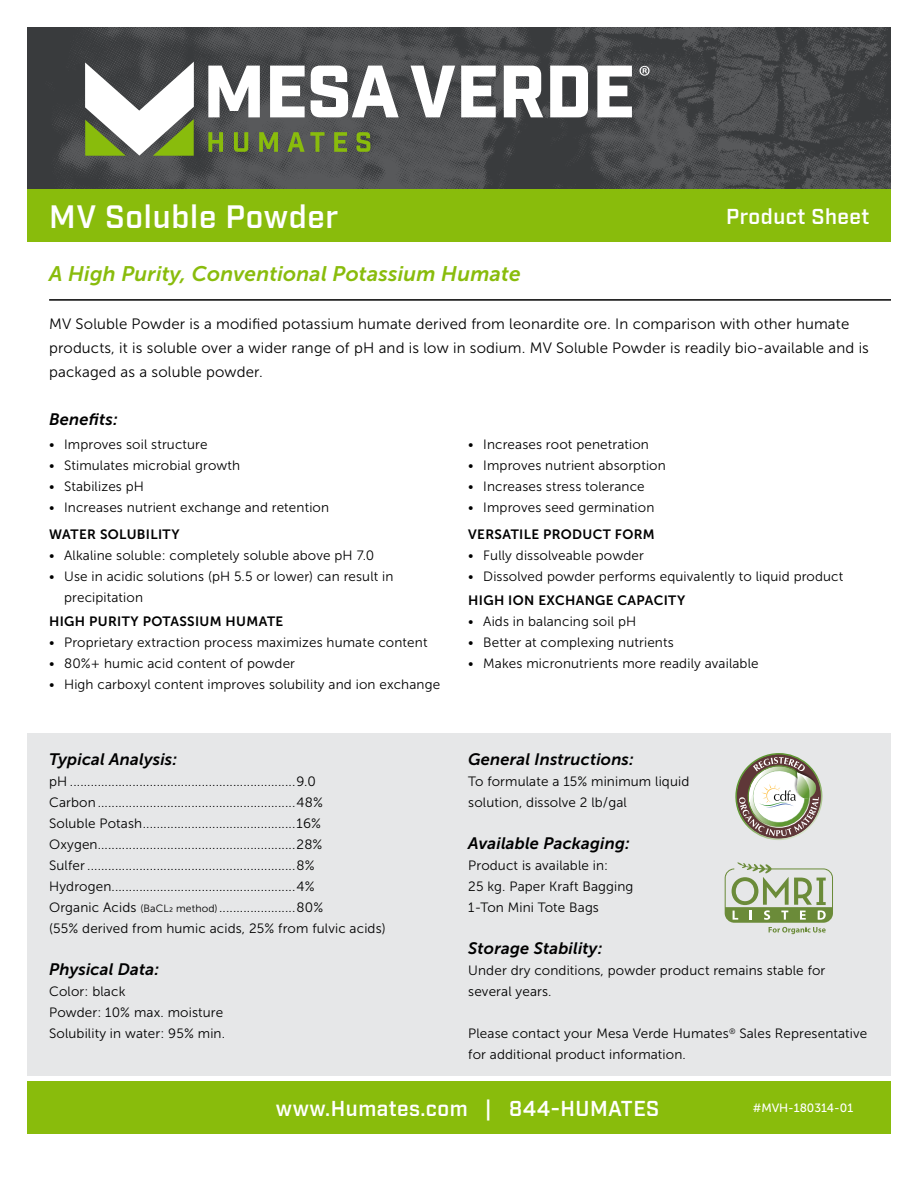
<style>
.page{position:relative;width:918px;height:1188px;background:#fff}
.page>*{position:absolute;margin:0;border:0;box-sizing:border-box;transform-origin:0 0}
.t1{font:600 31.5px "Industry";letter-spacing:.025em;color:#fff}
.t2{font:600 21px "Industry";letter-spacing:.025em;color:#fff}
.t3{font:italic 21px "Museo Sans 700";letter-spacing:.01em;color:#89bc0c}
.t4{font:italic 16.5px "Museo Sans 700";letter-spacing:.01em;color:#000}
.t5{font:15px/24px "Museo Sans 300";letter-spacing:.01em;color:#000}
.t6{font:13.5px/21px "Museo Sans 300";letter-spacing:.01em;color:#000}
.t7{font:13.5px "Museo Sans 700";letter-spacing:.025em;color:#000}
.t8{font:12px "Museo Sans 500";color:#fff}
.s1{font-size:10.5px}
</style>
<div class="page">
<img style="left:27px;top:27px;width:864px;height:163px">
<svg style="left:208px;top:66px;width:52px;height:51px"></svg>
<svg style="left:270px;top:66px;width:35px;height:51px"></svg>
<svg style="left:311px;top:66px;width:88px;height:51px"></svg>
<svg style="left:411px;top:66px;width:44px;height:51px"></svg>
<svg style="left:461px;top:66px;width:35px;height:51px"></svg>
<svg style="left:504px;top:66px;width:39px;height:51px"></svg>
<svg style="left:550px;top:66px;width:38px;height:51px"></svg>
<svg style="left:597px;top:66px;width:35px;height:51px"></svg>
<svg style="left:208px;top:132px;width:15px;height:20px"></svg>
<svg style="left:234px;top:132px;width:14px;height:20px"></svg>
<svg style="left:259px;top:132px;width:19px;height:20px"></svg>
<svg style="left:287px;top:132px;width:38px;height:20px"></svg>
<svg style="left:334px;top:132px;width:13px;height:20px"></svg>
<svg style="left:357px;top:132px;width:13px;height:20px"></svg>
<svg style="left:85px;top:62px;width:109px;height:94px"></svg>
<svg style="left:640px;top:66px;width:10px;height:10px"></svg>
<div style="left:27px;top:190px;width:864px;height:52px;background:#89bc0c"></div>
<div style="left:27px;top:1082px;width:864px;height:52px;background:#89bc0c"></div>
<div style="left:28px;top:734px;width:863px;height:342px;background:#e6e7e8"></div>
<hr style="left:49px;top:299px;width:842px;height:2px;background:#000">
<svg style="left:725px;top:862px;width:108px;height:72px"></svg>
<svg style="left:735px;top:753px;width:88px;height:87px"></svg>
<h1 class="t1" style="left:49px;top:197px;width:291px">MV Soluble Powder</h1>
<h2 class="t2" style="left:726px;top:204px;width:145px">Product Sheet</h2>
<h2 class="t3" style="left:49px;top:262px;width:473px">A High Purity, Conventional Potassium Humate</h2>
<p class="t5" style="left:49px;top:312px;width:821px">MV Soluble Powder is a modified potassium humate derived from leonardite ore. In comparison with other humate products, it is soluble over a wider range of pH and is low in sodium. MV Soluble Powder is readily bio-available and is packaged as a soluble powder.</p>
<p class="t4" style="left:49px;top:411px;width:70px">Benefits:</p>
<p class="t6" style="left:49px;top:434px;width:160px">• Improves soil structure</p>
<p class="t6" style="left:49px;top:455px;width:193px">• Stimulates microbial growth</p>
<p class="t6" style="left:49px;top:476px;width:96px">• Stabilizes pH</p>
<p class="t6" style="left:49px;top:497px;width:282px">• Increases nutrient exchange and retention</p>
<p class="t7" style="left:49px;top:526px;width:132px">WATER SOLUBILITY</p>
<p class="t6" style="left:49px;top:545px;width:327px">• Alkaline soluble: completely soluble above pH 7.0</p>
<p class="t6" style="left:64px;top:566px;width:331px;text-indent:-15px">• Use in acidic solutions (pH 5.5 or lower) can result in precipitation</p>
<p class="t7" style="left:49px;top:614px;width:236px">HIGH PURITY POTASSIUM HUMATE</p>
<p class="t6" style="left:49px;top:632px;width:380px">• Proprietary extraction process maximizes humate content</p>
<p class="t6" style="left:49px;top:653px;width:247px">• 80%+ humic acid content of powder</p>
<p class="t6" style="left:49px;top:674px;width:393px">• High carboxyl content improves solubility and ion exchange</p>
<p class="t6" style="left:468px;top:434px;width:182px">• Increases root penetration</p>
<p class="t6" style="left:468px;top:455px;width:199px">• Improves nutrient absorption</p>
<p class="t6" style="left:468px;top:476px;width:178px">• Increases stress tolerance</p>
<p class="t6" style="left:468px;top:497px;width:188px">• Improves seed germination</p>
<p class="t7" style="left:468px;top:527px;width:188px">VERSATILE PRODUCT FORM</p>
<p class="t6" style="left:468px;top:545px;width:177px">• Fully dissolveable powder</p>
<p class="t6" style="left:468px;top:566px;width:377px">• Dissolved powder performs equivalently to liquid product</p>
<p class="t7" style="left:468px;top:593px;width:219px">HIGH ION EXCHANGE CAPACITY</p>
<p class="t6" style="left:468px;top:611px;width:169px">• Aids in balancing soil pH</p>
<p class="t6" style="left:468px;top:632px;width:207px">• Better at complexing nutrients</p>
<p class="t6" style="left:468px;top:653px;width:292px">• Makes micronutrients more readily available</p>
<p class="t4" style="left:468px;top:751px;width:167px">General Instructions:</p>
<p class="t6" style="left:468px;top:771px;width:223px">To formulate a 15% minimum liquid solution, dissolve 2 lb/gal</p>
<p class="t4" style="left:468px;top:835px;width:163px">Available Packaging:</p>
<p class="t6" style="left:468px;top:855px;width:167px">Product is available in:<br>25 kg. Paper Kraft Bagging<br>1-Ton Mini Tote Bags</p>
<p class="t4" style="left:468px;top:940px;width:136px">Storage Stability:</p>
<p class="t6" style="left:468px;top:960px;width:359px">Under dry conditions, powder product remains stable for several years.</p>
<p class="t6" style="left:468px;top:1023px;width:401px">Please contact your Mesa Verde Humates<sup>®</sup> Sales Representative for additional product information.</p>
<h2 class="t2" style="left:276px;top:1095px;width:385px">www.Humates.com | 844-HUMATES</h2>
<p class="t4" style="left:49px;top:751px;width:130px">Typical Analysis:</p>
<p class="t6" style="left:49px;top:771px;width:338px">pH .................................................................9.0<br>Carbon.........................................................48%<br>Soluble Potash............................................16% Oxygen.........................................................28%<br>Sulfer ............................................................8% Hydrogen.....................................................4%<br>Organic Acids <span class="s1">(BaCL2 method)</span>......................80%<br>(55% derived from humic acids, 25% from fulvic acids)</p>
<p class="t4" style="left:49px;top:961px;width:112px">Physical Data:</p>
<p class="t6" style="left:49px;top:981px;width:177px">Color: black<br>Powder: 10% max. moisture<br>Solubility in water: 95% min.</p>
<p class="t8" style="left:753px;top:1102px;width:102px">#MVH-180314-01</p>
</div>
